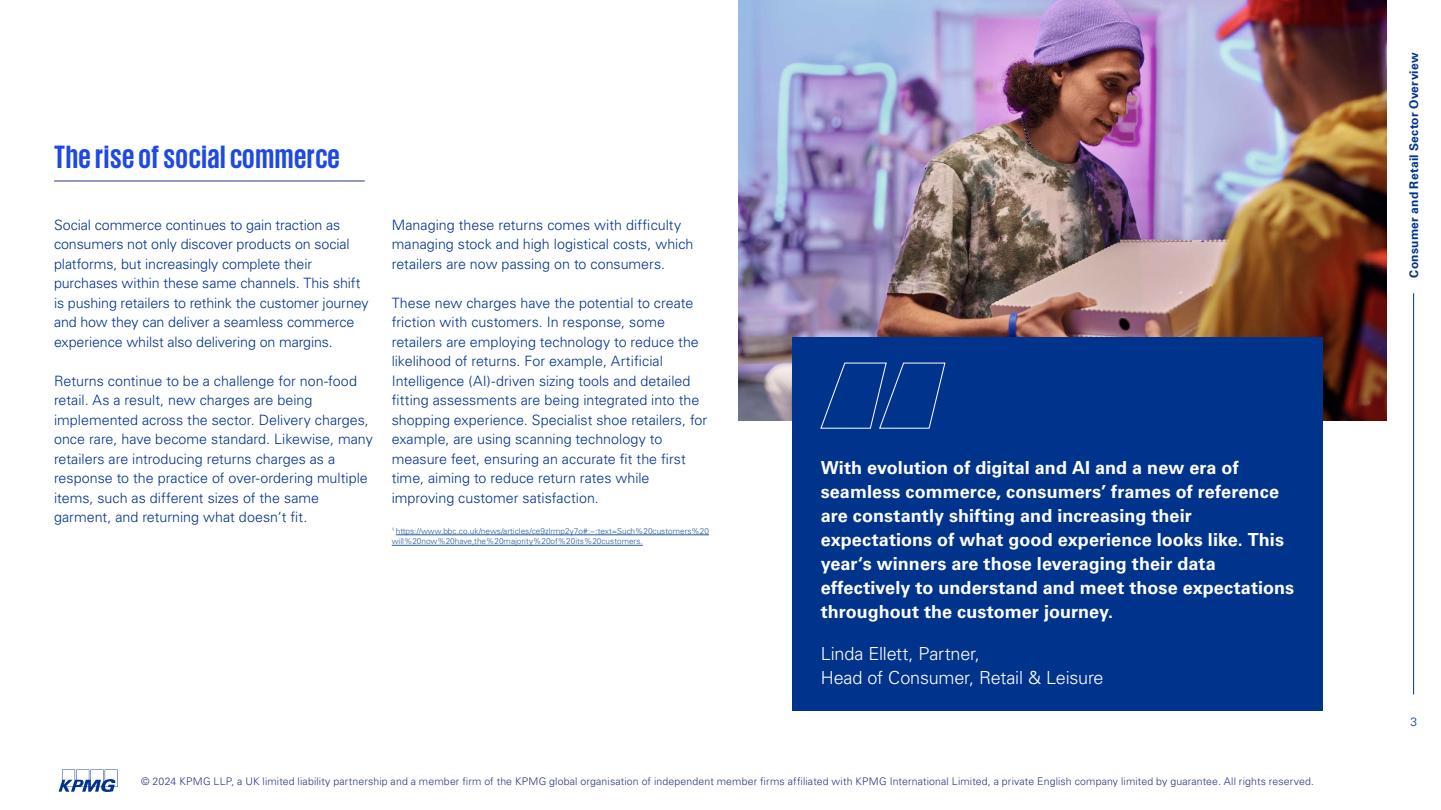
<style>
.page{position:relative;width:1441px;height:810px;background:#fff}
.page>*{position:absolute;margin:0;border:0;box-sizing:border-box;transform-origin:0 0}
.t1{font:700 33px "KPMG";letter-spacing:.02em;color:#1e49e2}
.t2{font:700 18px/24px "Univers LT Std";letter-spacing:.005em;color:#fff}
.t3{font:300 18px/24px "Univers LT Std";letter-spacing:-.01em;color:#fff}
.t4{font:300 14.25px/19.5px "Univers LT Std";color:#00338d}
.t5{font:700 12px "Univers LT Std";letter-spacing:.02em;color:#00338d}
.t6{font:300 12px "Univers LT Std";color:#00338d}
.t7{font:300 10.5px "Univers LT Std";letter-spacing:.015em;color:#283583}
.t8{font:300 8.25px/10.5px "Univers LT Std";color:#275b9b}
</style>
<div class="page">
<hr style="left:1412px;top:293px;width:1px;height:401px;background:#00338d">
<svg style="left:59px;top:770px;width:59px;height:22px"></svg>
<img style="left:738px;top:0;width:648px;height:421px">
<hr style="left:54px;top:181px;width:310px;height:1px;background:#283583">
<hr style="left:396px;top:535px;width:313px;height:1px;background:#275b9b">
<hr style="left:392px;top:545px;width:250px;height:1px;background:#275b9b">
<div style="left:792px;top:337px;width:530px;height:373px;background:#00338c"></div>
<svg style="left:820px;top:363px;width:125px;height:66px"></svg>
<h1 class="t1" style="left:54px;top:140px;width:287px">The rise of social commerce</h1>
<p class="t4" style="left:54px;top:215px;width:316px">Social commerce continues to gain traction as consumers not only discover products on social platforms, but increasingly complete their purchases within these same channels. This shift is pushing retailers to rethink the customer journey and how they can deliver a seamless commerce experience whilst also delivering on margins.</p>
<p class="t4" style="left:54px;top:371px;width:320px">Returns continue to be a challenge for non-food retail. As a result, new charges are being implemented across the sector. Delivery charges, once rare, have become standard. Likewise, many retailers are introducing returns charges as a response to the practice of over-ordering multiple items, such as different sizes of the same garment, and returning what doesn‘t fit.</p>
<p class="t4" style="left:392px;top:215px;width:303px">Managing these returns comes with difficulty managing stock and high logistical costs, which retailers are now passing on to consumers.</p>
<p class="t4" style="left:392px;top:293px;width:317px">These new charges have the potential to create friction with customers. In response, some retailers are employing technology to reduce the likelihood of returns. For example, Artificial Intelligence (AI)-driven sizing tools and detailed fitting assessments are being integrated into the shopping experience. Specialist shoe retailers, for example, are using scanning technology to measure feet, ensuring an accurate fit the first time, aiming to reduce return rates while improving customer satisfaction.</p>
<p class="t8" style="left:392px;top:526px;width:319px"><sup>1</sup> https://www.bbc.co.uk/news/articles/ce9zlrmp2y7o#:~:text=Such%20customers%20 will%20now%20have,the%20majority%20of%20its%20customers.</p>
<p class="t2" style="left:820px;top:456px;width:475px">With evolution of digital and AI and a new era of seamless commerce, consumers’ frames of reference are constantly shifting and increasing their expectations of what good experience looks like. This year‘s winners are those leveraging their data effectively to understand and meet those expectations throughout the customer journey.</p>
<p class="t3" style="left:820px;top:642px;width:284px">Linda Ellett, Partner,<br>Head of Consumer, Retail &amp; Leisure</p>
<p class="t7" style="left:141px;top:775px;width:1174px">© 2024 KPMG LLP, a UK limited liability partnership and a member firm of the KPMG global organisation of independent member firms affiliated with KPMG International Limited, a private English company limited by guarantee. All rights reserved.</p>
<p class="t5" style="left:1406px;top:278px;width:227px;rotate:-90deg">Consumer and Retail Sector Overview</p>
<p class="t6" style="left:1410px;top:714px;width:8px">3</p>
</div>
